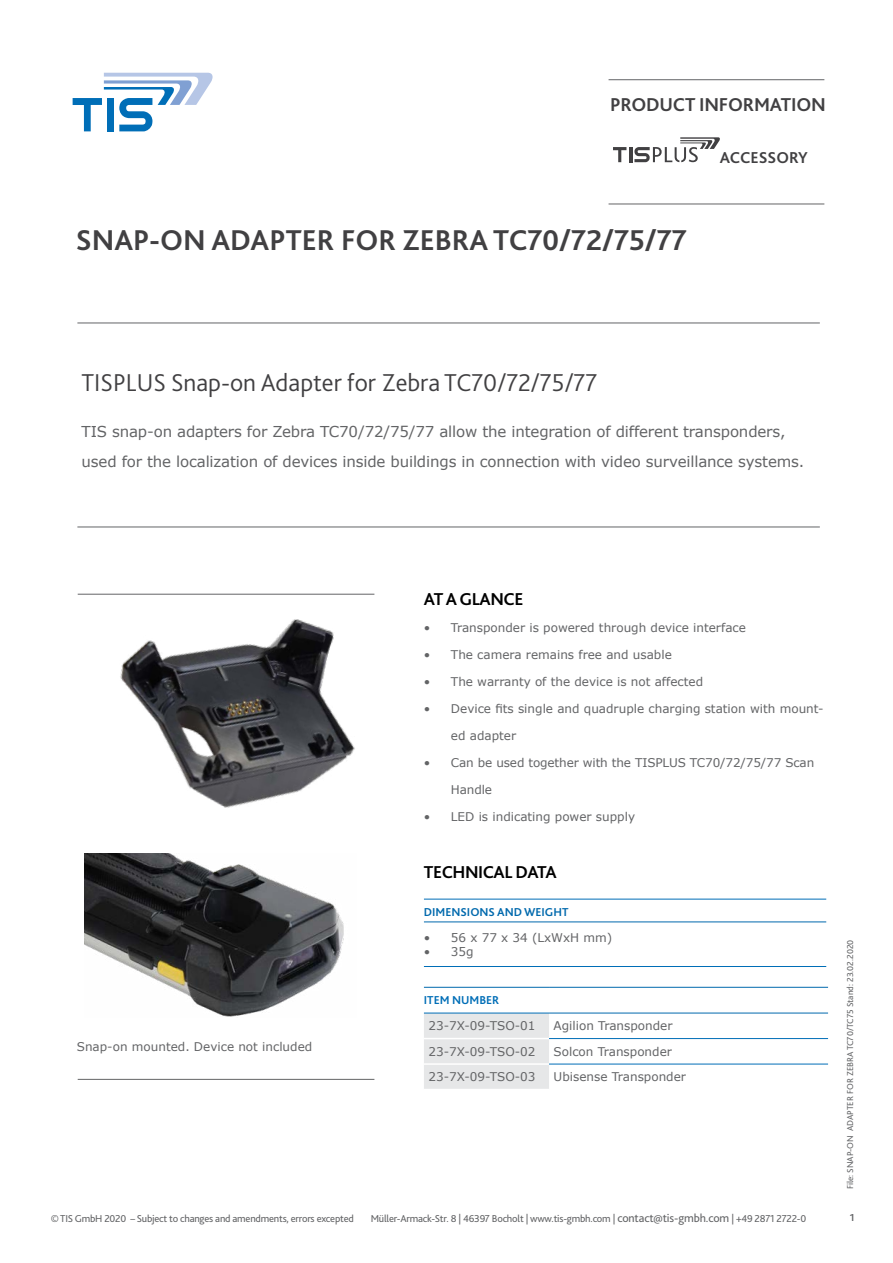
<style>
.page{position:relative;width:893px;height:1263px;background:#fff}
.page>*{position:absolute;margin:0;border:0;box-sizing:border-box;transform-origin:0 0}
.t1{font:700 30px "Bliss 2";color:#414042}
.t2{font:300 25.5px "Bliss 2";color:#414042}
.t3{font:700 19.5px "Bliss 2";letter-spacing:-.01em;color:#414042}
.t4{font:700 18px "Bliss 2";letter-spacing:-.025em;color:#000}
.t5{font:700 16.5px "Bliss 2";color:#414042}
.t6{font:15px/30px "Verdana";letter-spacing:-.01em;color:#636466}
.t7{font:12px "Verdana";color:#636466}
.t8{font:700 12px "Bliss 2";color:#0069ad}
.t9{font:700 12px "Bliss 2";color:#006eb7}
.t10{font:10.5px "Bliss 2";letter-spacing:-.02em;color:#636466}
.t11{font:700 10.5px "Bliss 2";color:#636466}
.t12{font:9px "Bliss 2";color:#636466}
.s1{font-size:12px}
</style>
<div class="page">
<svg style="left:73px;top:73px;width:140px;height:58px"></svg>
<hr style="left:609px;top:79px;width:215px;height:1px;background:#636466">
<hr style="left:609px;top:204px;width:215px;height:1px;background:#636466">
<svg style="left:613px;top:147px;width:13px;height:15px"></svg>
<hr style="left:629px;top:147px;width:3px;height:15px;background:#414042">
<svg style="left:634px;top:137px;width:86px;height:25px"></svg>
<hr style="left:78px;top:594px;width:296px;height:1px;background:#636466">
<hr style="left:77px;top:323px;width:743px;height:1px;background:#636466">
<hr style="left:78px;top:1079px;width:296px;height:1px;background:#636466">
<hr style="left:77px;top:527px;width:743px;height:1px;background:#636466">
<hr style="left:424px;top:966px;width:402px;height:1px;background:#006eb7">
<hr style="left:424px;top:899px;width:402px;height:1px;background:#006eb7">
<hr style="left:424px;top:921px;width:402px;height:1px;background:#0069ad">
<div style="left:424px;top:1014px;width:125px;height:75px;background:#e6e7e8"></div>
<hr style="left:424px;top:987px;width:125px;height:1px;background:#0069ad">
<hr style="left:549px;top:987px;width:279px;height:1px;background:#0069ad">
<hr style="left:549px;top:1013px;width:279px;height:1px;background:#0069ad">
<hr style="left:424px;top:1013px;width:125px;height:1px;background:#006eb7">
<hr style="left:424px;top:1038px;width:125px;height:1px;background:#fff">
<hr style="left:424px;top:1063px;width:125px;height:2px;background:#fff">
<hr style="left:549px;top:1038px;width:279px;height:1px;background:#006eb7">
<hr style="left:549px;top:1064px;width:279px;height:1px;background:#006eb7">
<img style="left:120px;top:619px;width:235px;height:189px">
<img style="left:84px;top:854px;width:260px;height:163px">
<h3 class="t3" style="left:610px;top:92px;width:217px">PRODUCT INFORMATION</h3>
<h1 class="t1" style="left:76px;top:221px;width:612px">SNAP-ON ADAPTER FOR ZEBRA TC70/72/75/77</h1>
<h3 class="t5" style="left:720px;top:147px;width:90px">ACCESSORY</h3>
<h2 class="t2" style="left:82px;top:366px;width:517px">TISPLUS Snap-on Adapter for Zebra TC70/72/75/77</h2>
<p class="t6" style="left:82px;top:416px;width:724px">TIS snap-on adapters for Zebra TC70/72/75/77 allow the integration of different transponders, used for the localization of devices inside buildings in connection with video surveillance systems.</p>
<h3 class="t4" style="left:424px;top:588px;width:101px">AT A GLANCE</h3>
<p class="t7" style="left:424px;top:619px;width:323px">• Transponder is powered through device interface</p>
<p class="t7" style="left:424px;top:646px;width:249px">• The camera remains free and usable</p>
<p class="t7" style="left:424px;top:673px;width:281px">• The warranty of the device is not affected</p>
<p class="t7" style="left:424px;top:700px;width:401px">• Device fits single and quadruple charging station with mount-</p>
<p class="t7" style="left:451px;top:727px;width:67px">ed adapter</p>
<p class="t7" style="left:424px;top:754px;width:392px">• Can be used together with the TISPLUS TC70/72/75/77 Scan</p>
<p class="t7" style="left:451px;top:781px;width:43px">Handle</p>
<p class="t7" style="left:424px;top:808px;width:213px">• LED is indicating power supply</p>
<p class="t7" style="left:77px;top:1038px;width:237px">Snap-on mounted. Device not included</p>
<h3 class="t4" style="left:424px;top:861px;width:134px">TECHNICAL DATA</h3>
<p class="t8" style="left:424px;top:904px;width:146px">DIMENSIONS AND WEIGHT</p>
<p class="t7" style="left:424px;top:929px;width:190px">• 56 x 77 x 34 (LxWxH mm)</p>
<p class="t7" style="left:424px;top:943px;width:51px">• 35g</p>
<p class="t9" style="left:424px;top:993px;width:77px">ITEM NUMBER</p>
<p class="t7" style="left:428px;top:1018px;width:109px">23-7X-09-TSO-01</p>
<p class="t7" style="left:554px;top:1018px;width:120px">Agilion Transponder</p>
<p class="t7" style="left:428px;top:1043px;width:109px">23-7X-09-TSO-02</p>
<p class="t7" style="left:554px;top:1043px;width:120px">Solcon Transponder</p>
<p class="t7" style="left:428px;top:1069px;width:109px">23-7X-09-TSO-03</p>
<p class="t7" style="left:554px;top:1069px;width:134px">Ubisense Transponder</p>
<p class="t12" style="left:844px;top:1189px;width:251px;rotate:-90deg">File: SNAP-ON ADAPTER FOR ZEBRA TC70/TC75 Stand: 23.02.2020</p>
<p class="t10" style="left:51px;top:1212px;width:305px">© TIS GmbH 2020 – Subject to changes and amendments, errors excepted</p>
<p class="t10" style="left:371px;top:1212px;width:437px">Müller-Armack-Str. 8 | 46397 Bocholt | www.tis-gmbh.com | <span class="s1">contact@tis-gmbh.com</span> | +49 2871 2722-0</p>
<p class="t11" style="left:850px;top:1211px;width:6px">1</p>
</div>
